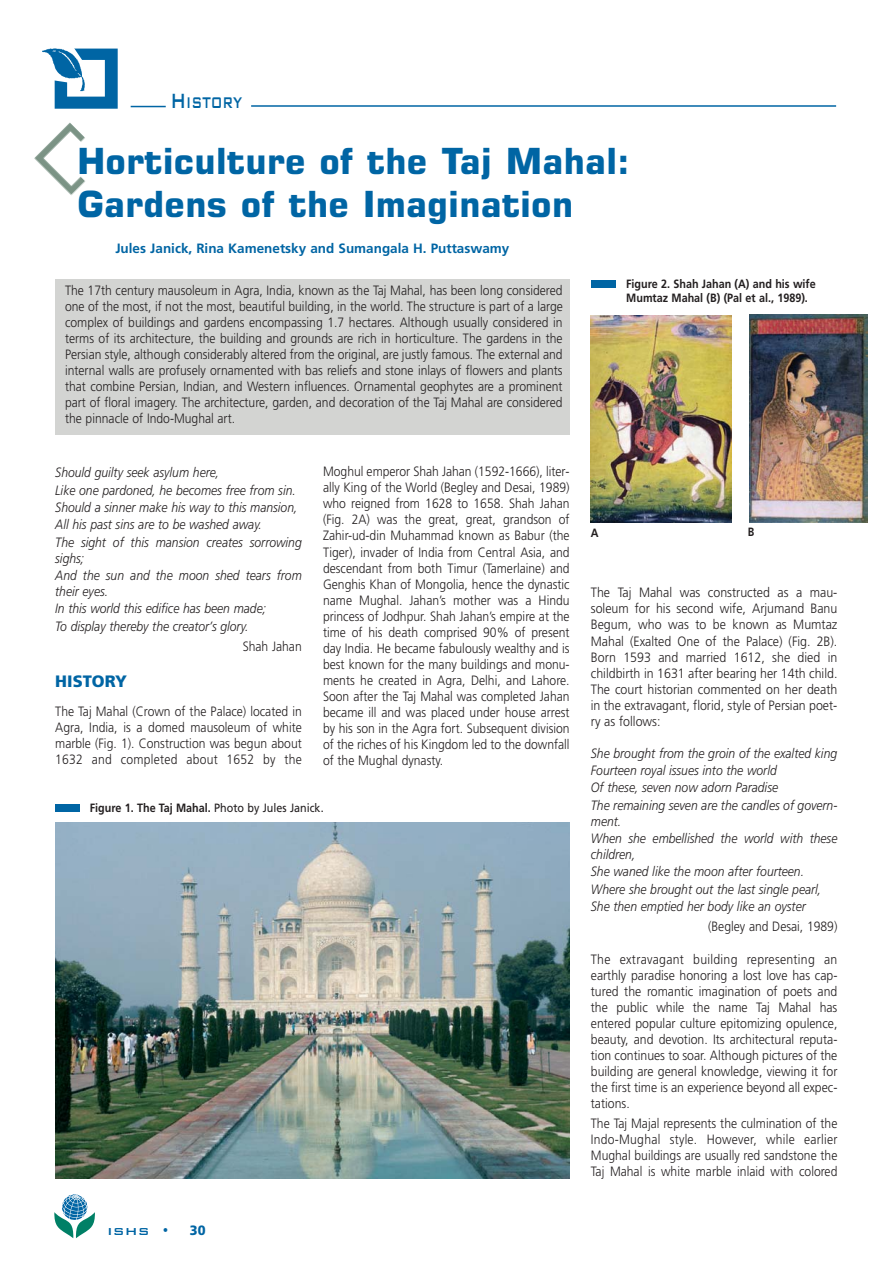
<style>
.page{position:relative;width:893px;height:1263px;background:#fff}
.page>*{position:absolute;margin:0;border:0;box-sizing:border-box;transform-origin:0 0}
.t1{font:700 36px/43.2px "Square 721 BT";color:#0065a4}
.t2{font:500 20.7px "Bank Gothic BT";color:#0065a4;scale:.65 1}
.t3{font:900 16.5px "Frutiger LT Std";color:#0065a4}
.t4{font:300 13.5px/16px "Frutiger LT Std";color:#231f20;text-align:justify;scale:.9 1}
.t5{font:italic 300 13.5px/17.2px "Frutiger LT Std";color:#231f20;scale:.9 1}
.t6{font:300 13.5px/16px "Frutiger LT Std";color:#231f20;text-align:justify;scale:.91 1}
.t7{font:300 13.5px/16px "Frutiger LT Std";color:#231f20;text-align:justify;scale:.92 1}
.t8{font:700 13.5px "Frutiger LT Std";color:#0065a4}
.t9{font:500 13.5px "Bank Gothic BT";color:#0065a4;scale:1.09 1}
.t10{font:900 13.5px "Frutiger LT Std";color:#0065a4;scale:.95 1}
.t11{font:700 12px/14.4px "Frutiger LT Std";color:#231f20;scale:.9 1}
.s1{font-size:27.6px}
.s2{font-weight:400}
</style>
<div class="page">
<div style="left:55px;top:279px;width:515px;height:155px;background:#d3d4d2"></div>
<svg style="left:54px;top:1194px;width:41px;height:44px"></svg>
<hr style="left:131px;top:106px;width:35px;height:1px;background:#0065a4">
<img style="left:54px;top:48px;width:64px;height:61px">
<img style="left:42px;top:48px;width:60px;height:45px">
<hr style="left:251px;top:105px;width:585px;height:2px;background:#0065a4">
<img style="left:34px;top:122px;width:51px;height:73px">
<img style="left:55px;top:822px;width:515px;height:356px">
<img style="left:591px;top:315px;width:140px;height:207px">
<img style="left:749px;top:314px;width:118px;height:208px">
<div style="left:591px;top:280px;width:25px;height:8px;background:#0065a4"></div>
<div style="left:55px;top:804px;width:25px;height:8px;background:#0065a4"></div>
<h2 class="t2" style="left:170px;top:89px;width:112px"><span class="s1">H</span>ISTORY</h2>
<h1 class="t1" style="left:77px;top:142px;width:554px">Horticulture of the Taj Mahal:<br>Gardens of the Imagination</h1>
<p class="t8" style="left:115px;top:243px;width:395px">Jules Janick, Rina Kamenetsky and Sumangala H. Puttaswamy</p>
<p class="t4" style="left:65px;top:283px;width:555px">The 17th century mausoleum in Agra, India, known as the Taj Mahal, has been long considered one of the most, if not the most, beautiful building, in the world. The structure is part of a large complex of buildings and gardens encompassing 1.7 hectares. Although usually considered in terms of its architecture, the building and grounds are rich in horticulture. The gardens in the Persian style, although considerably altered from the original, are justly famous. The external and internal walls are profusely ornamented with bas reliefs and stone inlays of flowers and plants that combine Persian, Indian, and Western influences. Ornamental geophytes are a prominent part of floral imagery. The architecture, garden, and decoration of the Taj Mahal are considered the pinnacle of Indo-Mughal art.</p>
<p class="t4" style="left:323px;top:464px;width:275px">Moghul emperor Shah Jahan (1592-1666), liter&shy;ally King of the World (Begley and Desai, 1989) who reigned from 1628 to 1658. Shah Jahan (Fig. 2A) was the great, great, grandson of Zahir-ud-din Muhammad known as Babur (the Tiger), invader of India from Central Asia, and descendant from both Timur (Tamerlaine) and Genghis Khan of Mongolia, hence the dynastic name Mughal. Jahan’s mother was a Hindu princess of Jodhpur. Shah Jahan’s empire at the time of his death comprised 90% of present day India. He became fabulously wealthy and is best known for the many buildings and monu&shy;ments he created in Agra, Delhi, and Lahore.<br>Soon after the Taj Mahal was completed Jahan became ill and was placed under house arrest by his son in the Agra fort. Subsequent division of the riches of his Kingdom led to the downfall of the Mughal dynasty.</p>
<p class="t11" style="left:626px;top:277px;width:212px">Figure 2. Shah Jahan (A) and his wife<br>Mumtaz Mahal (B) (Pal et al., 1989).</p>
<p class="t5" style="left:55px;top:465px;width:275px">Should guilty seek asylum here,<br>Like one pardoned, he becomes free from sin.<br>Should a sinner make his way to this mansion, All his past sins are to be washed away.<br>The sight of this mansion creates sorrowing</p>
<p class="t5" style="left:55px;top:550px;width:275px">sighs;<br>And the sun and the moon shed tears from</p>
<p class="t5" style="left:55px;top:583px;width:236px">their eyes.<br>In this world this edifice has been made;<br>To display thereby the creator’s glory.</p>
<p class="t4" style="left:243px;top:639px;width:67px">Shah Jahan</p>
<p class="t3" style="left:55px;top:672px;width:73px">HISTORY</p>
<p class="t4" style="left:55px;top:704px;width:275px">The Taj Mahal (Crown of the Palace) located in Agra, India, is a domed mausoleum of white marble (Fig. 1). Construction was begun about 1632 and completed about 1652 by the</p>
<p class="t11" style="left:591px;top:527px;width:10px">A</p>
<p class="t11" style="left:748px;top:526px;width:9px">B</p>
<p class="t7" style="left:591px;top:585px;width:270px">The Taj Mahal was constructed as a mau&shy;soleum for his second wife, Arjumand Banu Begum, who was to be known as Mumtaz Mahal (Exalted One of the Palace) (Fig. 2B).<br>Born 1593 and married 1612, she died in childbirth in 1631 after bearing her 14th child.<br>The court historian commented on her death in the extravagant, florid, style of Persian poet&shy;ry as follows:</p>
<p class="t5" style="left:591px;top:745px;width:275px">She brought from the groin of the exalted king Fourteen royal issues into the world<br>Of these, seven now adorn Paradise<br>The remaining seven are the candles of govern-</p>
<p class="t5" style="left:591px;top:813px;width:275px">ment.<br>When she embellished the world with these</p>
<p class="t5" style="left:591px;top:847px;width:258px">children,<br>She waned like the moon after fourteen.<br>Where she brought out the last single pearl, She then emptied her body like an oyster</p>
<p class="t4" style="left:708px;top:919px;width:145px">(Begley and Desai, 1989)</p>
<p class="t6" style="left:591px;top:951px;width:272px">The extravagant building representing an earthly paradise honoring a lost love has cap&shy;tured the romantic imagination of poets and the public while the name Taj Mahal has entered popular culture epitomizing opulence, beauty, and devotion. Its architectural reputa&shy;tion continues to soar. Although pictures of the building are general knowledge, viewing it for the first time is an experience beyond all expec&shy;tations.</p>
<p class="t4" style="left:591px;top:1116px;width:275px">The Taj Majal represents the culmination of the Indo-Mughal style. However, while earlier Mughal buildings are usually red sandstone the Taj Mahal is white marble inlaid with colored</p>
<p class="t11" style="left:90px;top:801px;width:261px">Figure 1. The Taj Mahal. <span class="s2">Photo by Jules Janick.</span></p>
<p class="t9" style="left:107px;top:1222px;width:59px">ISHS •</p>
<p class="t10" style="left:190px;top:1222px;width:18px">30</p>
</div>
